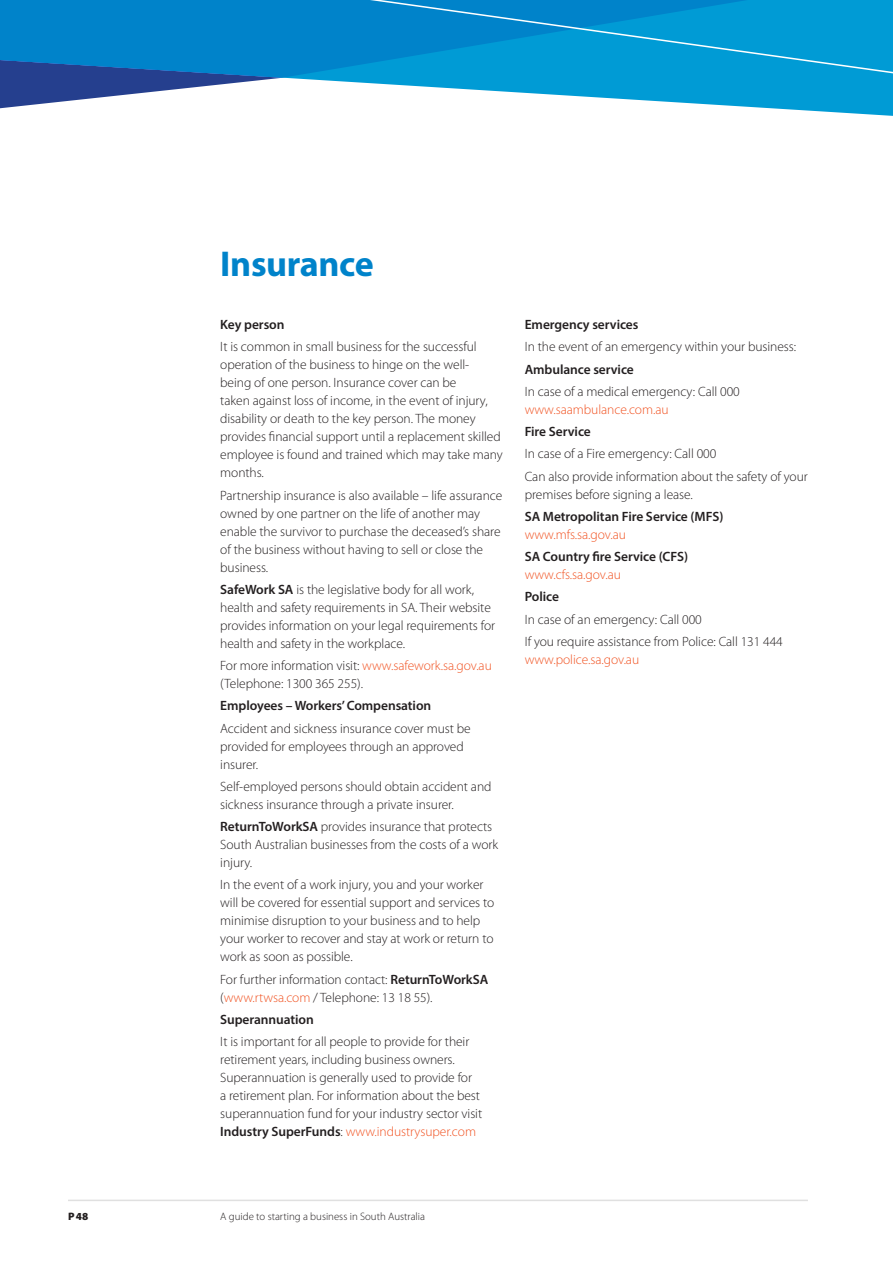
<style>
.page{position:relative;width:893px;height:1263px;background:#fff}
.page>*{position:absolute;margin:0;border:0;box-sizing:border-box;transform-origin:0 0}
.Table_headings{font:700 36px "Myriad Pro";letter-spacing:-.01em;color:#0083ca}
.Side_Panel_Body_Copy{font:300 13.5px/18px "Myriad Pro";letter-spacing:-.005em;color:#231f20}
.Side_Panel_Body_Copy-2{font:600 13.5px/18px "Myriad Pro";letter-spacing:-.005em;color:#231f20}
.t1{font:300 10.8px "Myriad Pro";color:#231f20}
.t2{font:900 10.8px "Myriad Pro";color:#231f20}
.s1{font-weight:600}
.s2{color:#f15322}
.s3{font-weight:300;color:#f15322}
</style>
<div class="page">
<div style="left:0;top:0;width:222px;height:59px;background:#0083ca"></div>
<svg style="left:222px;top:0;width:671px;height:116px"></svg>
<svg style="left:0;top:59px;width:282px;height:52px"></svg>
<hr style="left:68px;top:1199px;width:740px;height:2px;background:#e0e0e0">
<p class="Table_headings" style="left:220px;top:240px;width:155px">Insurance</p>
<p class="Side_Panel_Body_Copy-2" style="left:220px;top:315px;width:66px">Key person</p>
<p class="Side_Panel_Body_Copy" style="left:220px;top:338px;width:284px">It is common in small business for the successful operation of the business to hinge on the well&shy;being of one person. Insurance cover can be<br>taken against loss of income, in the event of injury, disability or death to the key person. The money provides financial support until a replacement skilled employee is found and trained which may take many months.</p>
<p class="Side_Panel_Body_Copy" style="left:220px;top:486px;width:284px">Partnership insurance is also available – life assurance owned by one partner on the life of another may enable the survivor to purchase the deceased’s share of the business without having to sell or close the business.</p>
<p class="Side_Panel_Body_Copy" style="left:220px;top:581px;width:276px"><span class="s1">SafeWork SA</span> is the legislative body for all work, health and safety requirements in SA. Their website provides information on your legal requirements for health and safety in the workplace.</p>
<p class="Side_Panel_Body_Copy" style="left:220px;top:657px;width:273px">For more information visit: <span class="s2">www.safework.sa.gov.au </span>(Telephone: 1300 365 255).</p>
<p class="Side_Panel_Body_Copy-2" style="left:220px;top:696px;width:212px">Employees – Workers’ Compensation</p>
<p class="Side_Panel_Body_Copy" style="left:220px;top:719px;width:252px">Accident and sickness insurance cover must be provided for employees through an approved insurer.</p>
<p class="Side_Panel_Body_Copy" style="left:220px;top:778px;width:273px">Self-employed persons should obtain accident and sickness insurance through a private insurer.</p>
<p class="Side_Panel_Body_Copy" style="left:220px;top:818px;width:280px"><span class="s1">ReturnToWorkSA</span> provides insurance that protects<br>South Australian businesses from the costs of a work injury.</p>
<p class="Side_Panel_Body_Copy" style="left:220px;top:876px;width:276px">In the event of a work injury, you and your worker will be covered for essential support and services to minimise disruption to your business and to help your worker to recover and stay at work or return to work as soon as possible.</p>
<p class="Side_Panel_Body_Copy" style="left:220px;top:970px;width:269px">For further information contact: <span class="s1">ReturnToWorkSA </span>(<span class="s2">www.rtwsa.com</span> / Telephone: 13 18 55).</p>
<p class="Side_Panel_Body_Copy-2" style="left:220px;top:1010px;width:95px">Superannuation</p>
<p class="Side_Panel_Body_Copy" style="left:220px;top:1033px;width:263px">It is important for all people to provide for their retirement years, including business owners.<br>Superannuation is generally used to provide for<br>a retirement plan. For information about the best superannuation fund for your industry sector visit <span class="s1">Industry SuperFunds</span>: <span class="s2">www.industrysuper.com</span></p>
<p class="Side_Panel_Body_Copy-2" style="left:525px;top:315px;width:115px">Emergency services</p>
<p class="Side_Panel_Body_Copy" style="left:525px;top:338px;width:273px">In the event of an emergency within your business:</p>
<p class="Side_Panel_Body_Copy-2" style="left:525px;top:360px;width:111px">Ambulance service</p>
<p class="Side_Panel_Body_Copy" style="left:525px;top:383px;width:217px">In case of a medical emergency: Call 000 <span class="s2">www.saambulance.com.au</span></p>
<p class="Side_Panel_Body_Copy-2" style="left:525px;top:422px;width:68px">Fire Service</p>
<p class="Side_Panel_Body_Copy" style="left:525px;top:445px;width:193px">In case of a Fire emergency: Call 000</p>
<p class="Side_Panel_Body_Copy" style="left:525px;top:467px;width:285px">Can also provide information about the safety of your premises before signing a lease.</p>
<p class="Side_Panel_Body_Copy-2" style="left:525px;top:507px;width:200px">SA Metropolitan Fire Service (MFS) <span class="s3">www.mfs.sa.gov.au</span></p>
<p class="Side_Panel_Body_Copy-2" style="left:525px;top:547px;width:165px">SA Country fire Service (CFS) <span class="s3">www.cfs.sa.gov.au</span></p>
<p class="Side_Panel_Body_Copy-2" style="left:525px;top:587px;width:36px">Police</p>
<p class="Side_Panel_Body_Copy" style="left:525px;top:610px;width:179px">In case of an emergency: Call 000</p>
<p class="Side_Panel_Body_Copy" style="left:525px;top:633px;width:260px">If you require assistance from Police: Call 131 444 <span class="s2">www.police.sa.gov.au</span></p>
<p class="t2" style="left:68px;top:1210px;width:22px">P 48</p>
<p class="t1" style="left:220px;top:1210px;width:206px">A guide to starting a business in South Australia</p>
</div>
